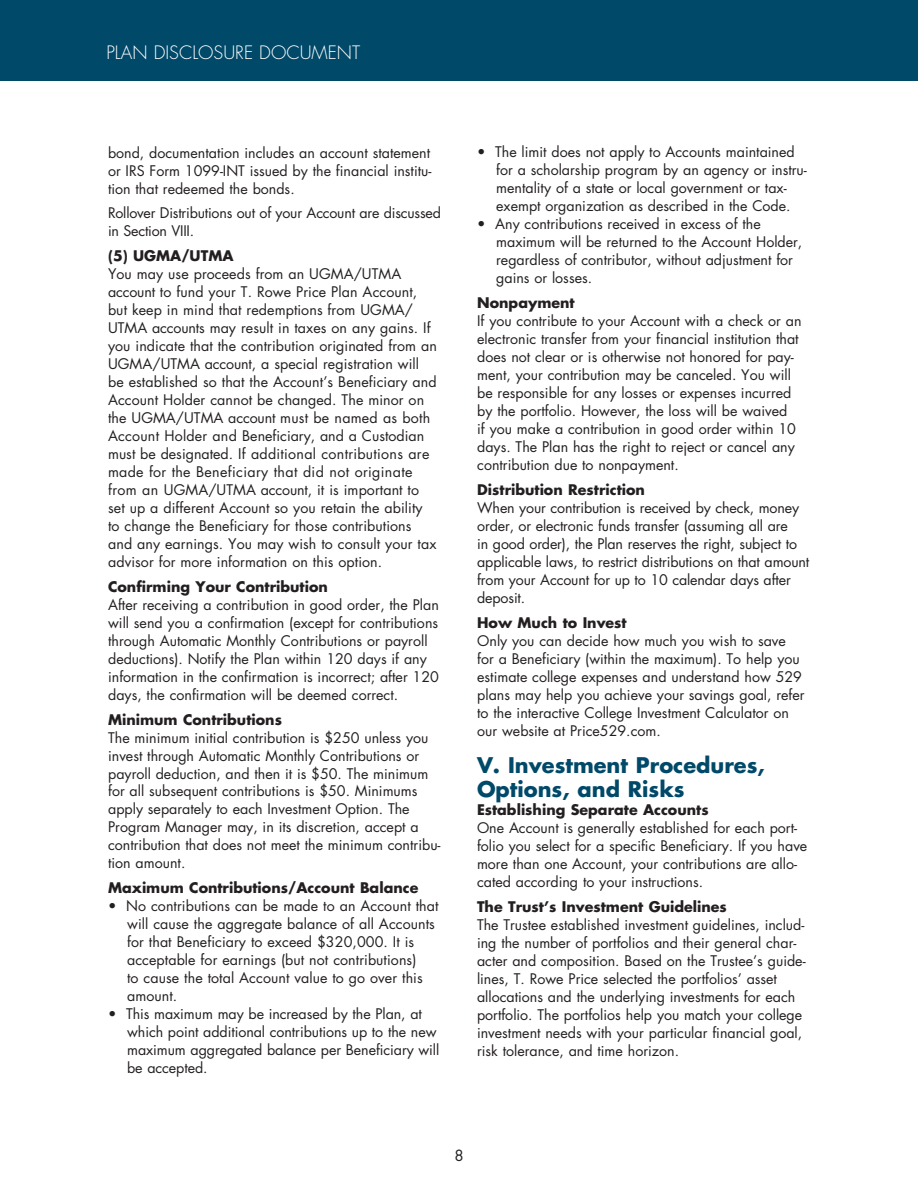
<style>
.page{position:relative;width:918px;height:1188px;background:#fff}
.page>*{position:absolute;margin:0;border:0;box-sizing:border-box;transform-origin:0 0}
.t1{font:700 21px/24px "Futura Std";color:#004968}
.t2{font:300 18px "Futura Std";color:#fff}
.t3{font:15px "Futura Std";color:#231f20}
.t4{font:14.25px/18px "Futura Std";color:#231f20}
.t5{font:700 14.25px "Futura Std";color:#231f20}
</style>
<div class="page">
<div style="left:0;top:0;width:918px;height:81px;background:#004968"></div>
<p class="t2" style="left:106px;top:42px;width:255px">PLAN DISCLOSURE DOCUMENT</p>
<p class="t4" style="left:108px;top:143px;width:325px;text-align:justify">bond, documentation includes an account statement or IRS Form 1099-INT issued by the financial institu&shy;tion that redeemed the bonds.</p>
<p class="t4" style="left:108px;top:204px;width:335px">Rollover Distributions out of your Account are discussed in Section VIII.</p>
<p class="t5" style="left:108px;top:246px;width:127px">(5) UGMA/UTMA</p>
<p class="t4" style="left:108px;top:265px;width:331px">You may use proceeds from an UGMA/UTMA account to fund your T. Rowe Price Plan Account, but keep in mind that redemptions from UGMA/ UTMA accounts may result in taxes on any gains. If you indicate that the contribution originated from an UGMA/UTMA account, a special registration will be established so that the Account’s Beneficiary and Account Holder cannot be changed. The minor on the UGMA/UTMA account must be named as both Account Holder and Beneficiary, and a Custodian must be designated. If additional contributions are made for the Beneficiary that did not originate from an UGMA/UTMA account, it is important to set up a different Account so you retain the ability to change the Beneficiary for those contributions and any earnings. You may wish to consult your tax advisor for more information on this option.</p>
<p class="t5" style="left:108px;top:577px;width:221px">Confirming Your Contribution</p>
<p class="t4" style="left:108px;top:596px;width:332px">After receiving a contribution in good order, the Plan will send you a confirmation (except for contributions through Automatic Monthly Contributions or payroll deductions). Notify the Plan within 120 days if any information in the confirmation is incorrect; after 120 days, the confirmation will be deemed correct.</p>
<p class="t5" style="left:108px;top:710px;width:175px">Minimum Contributions</p>
<p class="t4" style="left:108px;top:728px;width:334px">The minimum initial contribution is $250 unless you invest through Automatic Monthly Contributions or payroll deduction, and then it is $50. The minimum for all subsequent contributions is $50. Minimums apply separately to each Investment Option. The Program Manager may, in its discretion, accept a contribution that does not meet the minimum contribu&shy;tion amount.</p>
<p class="t5" style="left:108px;top:878px;width:312px">Maximum Contributions/Account Balance</p>
<p class="t4" style="left:127px;top:897px;width:313px;text-indent:-19px">• No contributions can be made to an Account that will cause the aggregate balance of all Accounts for that Beneficiary to exceed $320,000. It is acceptable for earnings (but not contributions)<br>to cause the total Account value to go over this amount.</p>
<p class="t4" style="left:127px;top:1005px;width:314px;text-indent:-19px">• This maximum may be increased by the Plan, at which point additional contributions up to the new maximum aggregated balance per Beneficiary will be accepted.</p>
<p class="t4" style="left:496px;top:143px;width:312px;text-indent:-19px">• The limit does not apply to Accounts maintained for a scholarship program by an agency or instru&shy;mentality of a state or local government or tax&shy;exempt organization as described in the Code.</p>
<p class="t4" style="left:496px;top:215px;width:308px;text-indent:-19px">• Any contributions received in excess of the maximum will be returned to the Account Holder, regardless of contributor, without adjustment for gains or losses.</p>
<p class="t5" style="left:477px;top:293px;width:99px">Nonpayment</p>
<p class="t4" style="left:477px;top:312px;width:326px">If you contribute to your Account with a check or an electronic transfer from your financial institution that does not clear or is otherwise not honored for pay&shy;ment, your contribution may be canceled. You will be responsible for any losses or expenses incurred by the portfolio. However, the loss will be waived<br>if you make a contribution in good order within 10 days. The Plan has the right to reject or cancel any contribution due to nonpayment.</p>
<p class="t5" style="left:477px;top:480px;width:169px">Distribution Restriction</p>
<p class="t4" style="left:477px;top:499px;width:334px">When your contribution is received by check, money order, or electronic funds transfer (assuming all are<br>in good order), the Plan reserves the right, subject to applicable laws, to restrict distributions on that amount from your Account for up to 10 calendar days after deposit.</p>
<p class="t5" style="left:477px;top:613px;width:151px">How Much to Invest</p>
<p class="t4" style="left:477px;top:632px;width:329px">Only you can decide how much you wish to save for a Beneficiary (within the maximum). To help you estimate college expenses and understand how 529 plans may help you achieve your savings goal, refer to the interactive College Investment Calculator on our website at Price529.com.</p>
<h1 class="t1" style="left:477px;top:753px;width:289px">V. Investment Procedures,<br>Options, and Risks</h1>
<p class="t5" style="left:477px;top:800px;width:233px">Establishing Separate Accounts</p>
<p class="t4" style="left:477px;top:819px;width:332px">One Account is generally established for each port&shy;folio you select for a specific Beneficiary. If you have more than one Account, your contributions are allo&shy;cated according to your instructions.</p>
<p class="t5" style="left:477px;top:897px;width:251px">The Trust’s Investment Guidelines</p>
<p class="t4" style="left:477px;top:916px;width:330px">The Trustee established investment guidelines, includ&shy;ing the number of portfolios and their general char&shy;acter and composition. Based on the Trustee’s guide&shy;lines, T. Rowe Price selected the portfolios’ asset allocations and the underlying investments for each portfolio. The portfolios help you match your college investment needs with your particular financial goal, risk tolerance, and time horizon.</p>
<p class="t3" style="left:454px;top:1146px;width:11px">8</p>
</div>
